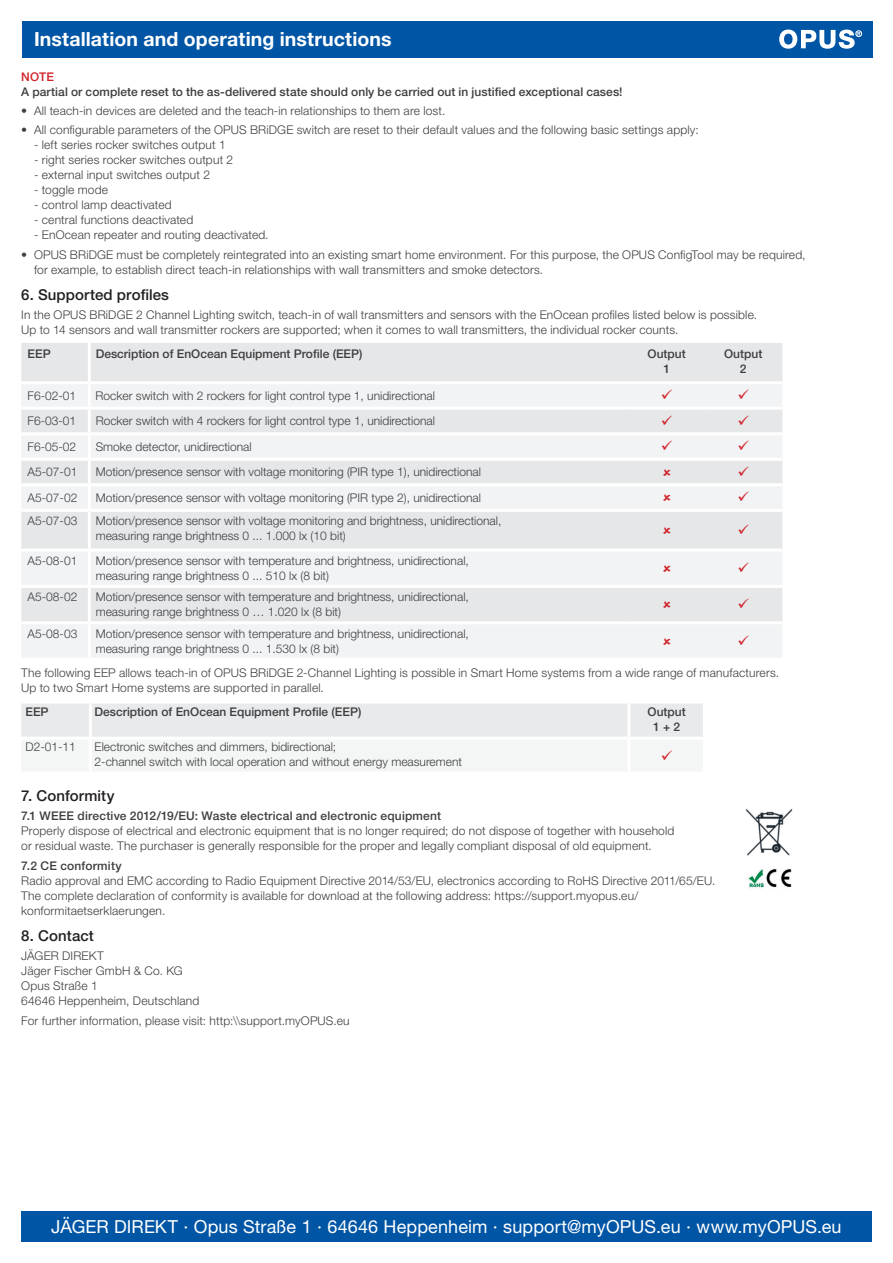
<style>
.page{position:relative;width:893px;height:1263px;background:#fff}
.page>*{position:absolute;margin:0;border:0;box-sizing:border-box;transform-origin:0 0}
.t1{font:700 19.5px "Helvetica Neue LT Pro";letter-spacing:.005em;color:#fff}
.t2{font:18px "Helvetica Neue LT Pro";letter-spacing:.005em;color:#fff}
.t3{font:500 15px "Helvetica Neue LT Pro";letter-spacing:.005em;color:#231f20}
.t4{font:300 12px/15px "Helvetica Neue LT Pro";letter-spacing:.01em;color:#3e3e3f}
.t5{font:500 12px/15px "Helvetica Neue LT Pro";letter-spacing:.005em;color:#3e3e3f;text-align:center}
.t6{font:500 12px "Helvetica Neue LT Pro";color:#d1232a}
</style>
<div class="page">
<div style="left:22px;top:21px;width:850px;height:37px;background:#0155a5"></div>
<svg style="left:779px;top:30px;width:83px;height:19px"></svg>
<div style="left:21px;top:1211px;width:851px;height:31px;background:#0155a5"></div>
<img style="left:748px;top:869px;width:44px;height:20px">
<img style="left:745px;top:808px;width:47px;height:48px">
<div style="left:21px;top:343px;width:761px;height:38px;background:#e6e7e9"></div>
<svg style="left:21px;top:384px;width:761px;height:273px;fill:#f2f3f4"></svg>
<hr style="left:21px;top:407px;width:68px;height:3px;background:#fff">
<hr style="left:89px;top:407px;width:540px;height:3px;background:#fff">
<hr style="left:629px;top:407px;width:75px;height:3px;background:#fff">
<hr style="left:704px;top:407px;width:78px;height:3px;background:#fff">
<hr style="left:21px;top:432px;width:68px;height:3px;background:#fff">
<hr style="left:89px;top:432px;width:540px;height:3px;background:#fff">
<hr style="left:629px;top:432px;width:75px;height:3px;background:#fff">
<hr style="left:704px;top:432px;width:78px;height:3px;background:#fff">
<hr style="left:21px;top:458px;width:68px;height:3px;background:#fff">
<hr style="left:89px;top:458px;width:540px;height:3px;background:#fff">
<hr style="left:629px;top:458px;width:75px;height:3px;background:#fff">
<hr style="left:704px;top:458px;width:78px;height:3px;background:#fff">
<hr style="left:21px;top:483px;width:68px;height:3px;background:#fff">
<hr style="left:89px;top:483px;width:540px;height:3px;background:#fff">
<hr style="left:629px;top:483px;width:75px;height:3px;background:#fff">
<hr style="left:704px;top:483px;width:78px;height:3px;background:#fff">
<hr style="left:21px;top:509px;width:68px;height:3px;background:#fff">
<hr style="left:89px;top:509px;width:540px;height:3px;background:#fff">
<hr style="left:629px;top:509px;width:75px;height:3px;background:#fff">
<hr style="left:704px;top:509px;width:78px;height:3px;background:#fff">
<hr style="left:21px;top:549px;width:68px;height:3px;background:#fff">
<hr style="left:89px;top:549px;width:540px;height:3px;background:#fff">
<hr style="left:629px;top:549px;width:75px;height:3px;background:#fff">
<hr style="left:704px;top:549px;width:78px;height:3px;background:#fff">
<hr style="left:21px;top:585px;width:68px;height:3px;background:#fff">
<hr style="left:89px;top:585px;width:540px;height:3px;background:#fff">
<hr style="left:629px;top:585px;width:75px;height:3px;background:#fff">
<hr style="left:704px;top:585px;width:78px;height:3px;background:#fff">
<hr style="left:21px;top:621px;width:68px;height:3px;background:#fff">
<hr style="left:89px;top:621px;width:540px;height:3px;background:#fff">
<hr style="left:629px;top:621px;width:75px;height:3px;background:#fff">
<hr style="left:704px;top:621px;width:78px;height:3px;background:#fff">
<hr style="left:88px;top:343px;width:3px;height:38px;background:#fff">
<hr style="left:88px;top:384px;width:3px;height:23px;background:#fff">
<hr style="left:88px;top:410px;width:3px;height:22px;background:#fff">
<hr style="left:88px;top:435px;width:3px;height:23px;background:#fff">
<hr style="left:88px;top:461px;width:3px;height:22px;background:#fff">
<hr style="left:88px;top:486px;width:3px;height:23px;background:#fff">
<hr style="left:88px;top:512px;width:3px;height:37px;background:#fff">
<hr style="left:88px;top:552px;width:3px;height:33px;background:#fff">
<hr style="left:88px;top:588px;width:3px;height:33px;background:#fff">
<hr style="left:88px;top:624px;width:3px;height:34px;background:#fff">
<svg style="left:663px;top:469px;width:7px;height:7px"></svg>
<svg style="left:663px;top:494px;width:7px;height:7px"></svg>
<svg style="left:663px;top:527px;width:7px;height:7px"></svg>
<svg style="left:663px;top:565px;width:7px;height:7px"></svg>
<svg style="left:663px;top:601px;width:7px;height:7px"></svg>
<svg style="left:663px;top:638px;width:7px;height:6px"></svg>
<svg style="left:662px;top:390px;width:10px;height:9px"></svg>
<svg style="left:738px;top:390px;width:11px;height:9px"></svg>
<svg style="left:662px;top:415px;width:10px;height:10px"></svg>
<svg style="left:738px;top:415px;width:11px;height:10px"></svg>
<svg style="left:662px;top:441px;width:10px;height:9px"></svg>
<svg style="left:738px;top:441px;width:11px;height:9px"></svg>
<svg style="left:738px;top:466px;width:11px;height:10px"></svg>
<svg style="left:738px;top:492px;width:11px;height:9px"></svg>
<svg style="left:738px;top:524px;width:11px;height:10px"></svg>
<svg style="left:738px;top:562px;width:11px;height:10px"></svg>
<svg style="left:738px;top:599px;width:11px;height:9px"></svg>
<svg style="left:738px;top:635px;width:11px;height:10px"></svg>
<svg style="left:21px;top:703px;width:682px;height:68px"></svg>
<h1 class="t1" style="left:34px;top:27px;width:359px">Installation and operating instructions</h1>
<p class="t6" style="left:21px;top:69px;width:34px">NOTE</p>
<p class="t5" style="left:21px;top:84px;width:603px">A partial or complete reset to the as-delivered state should only be carried out in justified exceptional cases!</p>
<p class="t4" style="left:21px;top:103px;width:426px">• All teach-in devices are deleted and the teach-in relationships to them are lost.</p>
<p class="t4" style="left:21px;top:122px;width:679px">• All configurable parameters of the OPUS BRiDGE switch are reset to their default values and the following basic settings apply:</p>
<p class="t4" style="left:34px;top:137px;width:193px">- left series rocker switches output 1</p>
<p class="t4" style="left:34px;top:152px;width:201px">- right series rocker switches output 2</p>
<p class="t4" style="left:34px;top:167px;width:178px">- external input switches output 2</p>
<p class="t4" style="left:34px;top:182px;width:76px">- toggle mode</p>
<p class="t4" style="left:34px;top:197px;width:139px">- control lamp deactivated</p>
<p class="t4" style="left:34px;top:212px;width:161px">- central functions deactivated</p>
<p class="t4" style="left:34px;top:227px;width:236px">- EnOcean repeater and routing deactivated.</p>
<p class="t4" style="left:34px;top:247px;width:773px;text-indent:-13px">• OPUS BRiDGE must be completely reintegrated into an existing smart home environment. For this purpose, the OPUS ConfigTool may be required, for example, to establish direct teach-in relationships with wall transmitters and smoke detectors.</p>
<p class="t3" style="left:21px;top:286px;width:149px">6. Supported profiles</p>
<p class="t4" style="left:21px;top:307px;width:737px">In the OPUS BRiDGE 2 Channel Lighting switch, teach-in of wall transmitters and sensors with the EnOcean profiles listed below is possible.<br>Up to 14 sensors and wall transmitter rockers are supported; when it comes to wall transmitters, the individual rocker counts.</p>
<p class="t5" style="left:28px;top:346px;width:25px">EEP</p>
<p class="t5" style="left:96px;top:346px;width:268px">Description of EnOcean Equipment Profile (EEP)</p>
<p class="t5" style="left:648px;top:346px;width:40px">Output<br>1</p>
<p class="t5" style="left:724px;top:346px;width:40px">Output<br>2</p>
<p class="t4" style="left:28px;top:388px;width:50px">F6-02-01</p>
<p class="t4" style="left:96px;top:388px;width:341px">Rocker switch with 2 rockers for light control type 1, unidirectional</p>
<p class="t4" style="left:28px;top:413px;width:50px">F6-03-01</p>
<p class="t4" style="left:96px;top:413px;width:341px">Rocker switch with 4 rockers for light control type 1, unidirectional</p>
<p class="t4" style="left:28px;top:439px;width:50px">F6-05-02</p>
<p class="t4" style="left:96px;top:439px;width:158px">Smoke detector, unidirectional</p>
<p class="t4" style="left:28px;top:464px;width:51px">A5-07-01</p>
<p class="t4" style="left:96px;top:464px;width:387px">Motion/presence sensor with voltage monitoring (PIR type 1), unidirectional</p>
<p class="t4" style="left:28px;top:490px;width:51px">A5-07-02</p>
<p class="t4" style="left:96px;top:490px;width:387px">Motion/presence sensor with voltage monitoring (PIR type 2), unidirectional</p>
<p class="t4" style="left:28px;top:513px;width:51px">A5-07-03</p>
<p class="t4" style="left:96px;top:513px;width:407px">Motion/presence sensor with voltage monitoring and brightness, unidirectional, measuring range brightness 0 ... 1.000 lx (10 bit)</p>
<p class="t4" style="left:28px;top:553px;width:51px">A5-08-01</p>
<p class="t4" style="left:96px;top:553px;width:375px">Motion/presence sensor with temperature and brightness, unidirectional, measuring range brightness 0 ... 510 lx (8 bit)</p>
<p class="t4" style="left:28px;top:589px;width:51px">A5-08-02</p>
<p class="t4" style="left:96px;top:589px;width:375px">Motion/presence sensor with temperature and brightness, unidirectional, measuring range brightness 0 … 1.020 lx (8 bit)</p>
<p class="t4" style="left:28px;top:626px;width:51px">A5-08-03</p>
<p class="t4" style="left:96px;top:626px;width:375px">Motion/presence sensor with temperature and brightness, unidirectional, measuring range brightness 0 ... 1.530 lx (8 bit)</p>
<p class="t4" style="left:21px;top:665px;width:759px">The following EEP allows teach-in of OPUS BRiDGE 2-Channel Lighting is possible in Smart Home systems from a wide range of manufacturers.<br>Up to two Smart Home systems are supported in parallel.</p>
<p class="t5" style="left:26px;top:704px;width:25px">EEP</p>
<p class="t5" style="left:95px;top:704px;width:268px">Description of EnOcean Equipment Profile (EEP)</p>
<p class="t5" style="left:647px;top:704px;width:40px">Output<br>1 + 2</p>
<p class="t4" style="left:26px;top:739px;width:52px">D2-01-11</p>
<p class="t4" style="left:95px;top:739px;width:369px">Electronic switches and dimmers, bidirectional;<br>2-channel switch with local operation and without energy measurement</p>
<p class="t3" style="left:21px;top:787px;width:95px">7. Conformity</p>
<p class="t5" style="left:21px;top:808px;width:421px">7.1 WEEE directive 2012/19/EU: Waste electrical and electronic equipment</p>
<p class="t4" style="left:21px;top:823px;width:655px">Properly dispose of electrical and electronic equipment that is no longer required; do not dispose of together with household or residual waste. The purchaser is generally responsible for the proper and legally compliant disposal of old equipment.</p>
<p class="t5" style="left:21px;top:858px;width:102px">7.2 CE conformity</p>
<p class="t4" style="left:21px;top:872px;width:696px">Radio approval and EMC according to Radio Equipment Directive 2014/53/EU, electronics according to RoHS Directive 2011/65/EU.<br>The complete declaration of conformity is available for download at the following address: https://support.myopus.eu/ konformitaetserklaerungen.</p>
<p class="t3" style="left:21px;top:927px;width:74px">8. Contact</p>
<p class="t4" style="left:21px;top:948px;width:180px">JÄGER DIREKT<br>Jäger Fischer GmbH &amp; Co. KG<br>Opus Straße 1<br>64646 Heppenheim, Deutschland</p>
<p class="t4" style="left:21px;top:1012px;width:330px">For further information, please visit: http:\\support.myOPUS.eu</p>
<h2 class="t2" style="left:51px;top:1215px;width:792px">JÄGER DIREKT · Opus Straße 1 · 64646 Heppenheim · support@myOPUS.eu · www.myOPUS.eu</h2>
</div>
